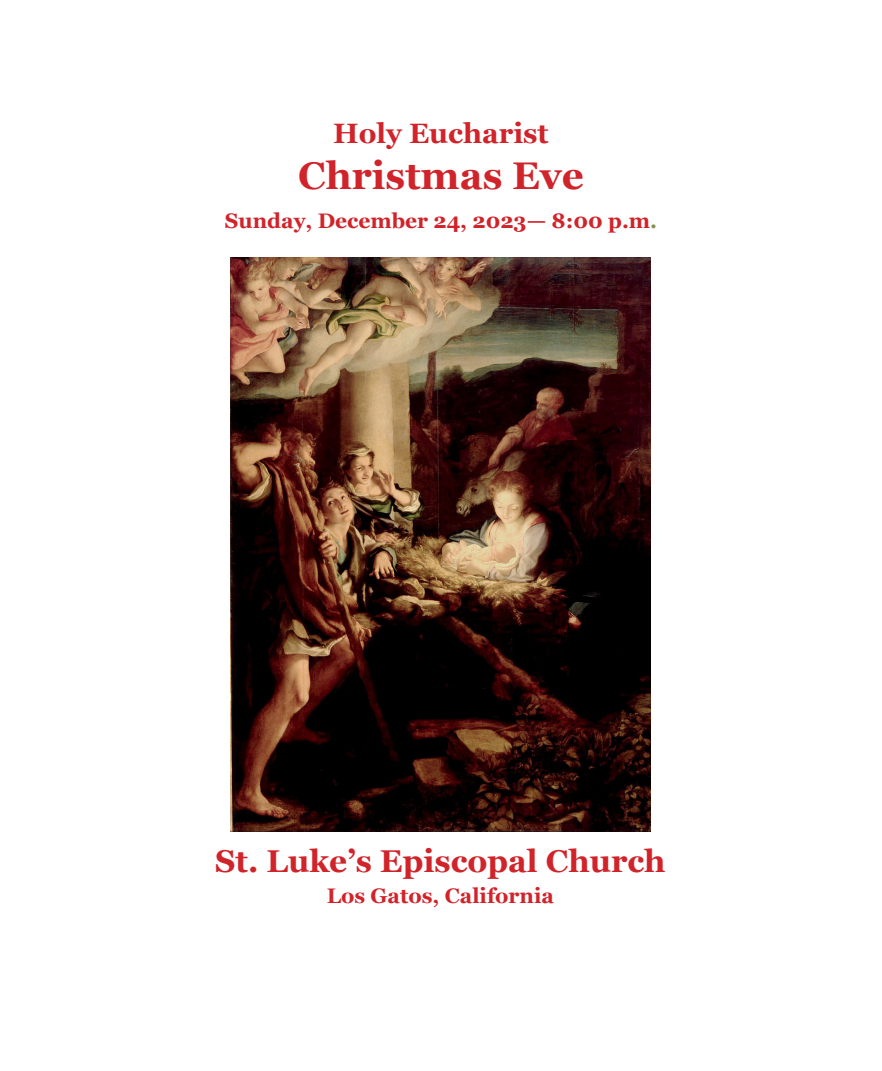
<style>
.page{position:relative;width:882px;height:1071px;background:#fff}
.page>*{position:absolute;margin:0;border:0;box-sizing:border-box;transform-origin:0 0}
.t1{font:700 38.5px "Georgia";color:#d1232a}
.t2{font:700 31.5px "Georgia";color:#d1232a}
.t3{font:700 28px "Georgia";color:#d1232a}
.t4{font:700 21px "Georgia";color:#d1232a}
.s1{color:#84914d}
</style>
<div class="page">
<img style="left:230px;top:257px;width:421px;height:575px">
<p class="t3" style="left:333px;top:112px;width:217px">Holy Eucharist</p>
<p class="t1" style="left:298px;top:146px;width:287px">Christmas Eve</p>
<p class="t4" style="left:225px;top:205px;width:434px">Sunday, December 24, 2023— 8:00 p.m<span class="s1">.</span></p>
<p class="t2" style="left:215px;top:837px;width:452px">St. Luke’s Episcopal Church</p>
<p class="t4" style="left:327px;top:880px;width:229px">Los Gatos, California</p>
</div>
